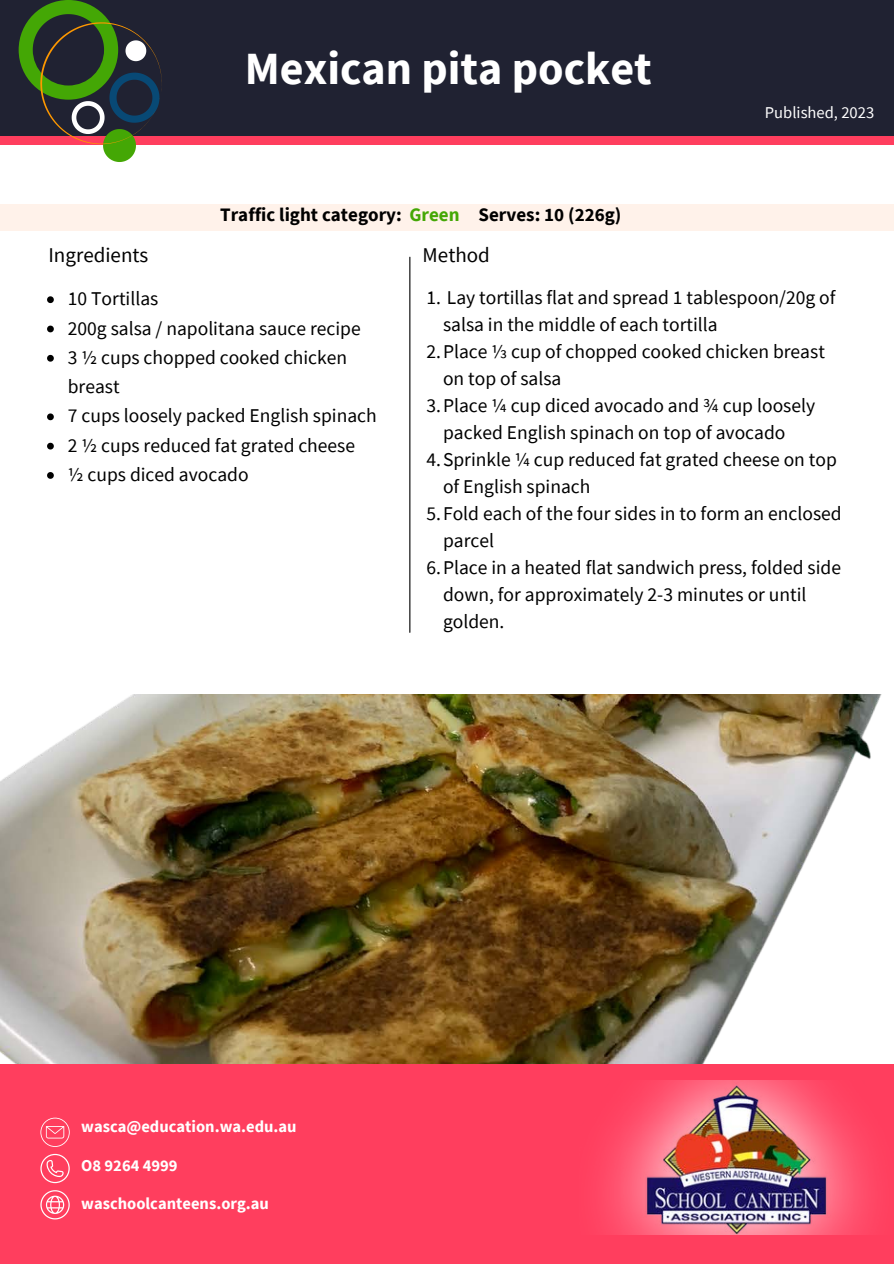
<style>
.page{position:relative;width:894px;height:1264px;background:#fff}
.page>*{position:absolute;margin:0;border:0;box-sizing:border-box;transform-origin:0 0}
.t1{font:48px "Source Sans Pro";color:#fff}
.t2{font:700 46.05px "Source Sans Pro";color:#fff}
.t3{font:21px "Source Sans Pro";color:#000}
.t4{font:19.5px/27px "Source Sans Pro";color:#000}
.t5{font:700 19.05px "Source Sans Pro";color:#000}
.t6{font:700 16.5px "Source Sans Pro";color:#fff}
.t7{font:16.5px "Source Sans Pro";color:#fff}
.s1{color:#44a705}
</style>
<div class="page">
<img style="left:0;top:695px;width:881px;height:369px">
<hr style="left:409px;top:257px;width:1px;height:375px;background:#000">
<div style="left:0;top:204px;width:893px;height:27px;background:#fff2ea"></div>
<svg style="left:47px;top:296px;width:7px;height:7px"></svg>
<svg style="left:47px;top:325px;width:7px;height:7px"></svg>
<svg style="left:47px;top:355px;width:7px;height:6px"></svg>
<svg style="left:47px;top:413px;width:7px;height:7px"></svg>
<svg style="left:47px;top:443px;width:7px;height:6px"></svg>
<svg style="left:47px;top:472px;width:7px;height:7px"></svg>
<div style="left:0;top:1064px;width:893px;height:199px;background:#ff3e5e"></div>
<img style="left:602px;top:1080px;width:269px;height:154px">
<svg style="left:40px;top:1117px;width:30px;height:29px"></svg>
<svg style="left:40px;top:1190px;width:30px;height:29px"></svg>
<svg style="left:40px;top:1153px;width:30px;height:30px"></svg>
<div style="left:0;top:0;width:893px;height:136px;background:#202232"></div>
<div style="left:0;top:136px;width:893px;height:9px;background:#ff3e5e"></div>
<svg style="left:19px;top:0;width:143px;height:162px"></svg>
<p class="t2" style="left:245px;top:38px;width:408px">Mexican pita pocket</p>
<p class="t1" style="left:67px;top:46px;width:469px">The vegetarian balance</p>
<p class="t5" style="left:220px;top:202px;width:402px">Traffic light category: <span class="s1">Green</span> Serves: 10 (226g)</p>
<p class="t7" style="left:764px;top:102px;width:111px">Published, 2023</p>
<p class="t3" style="left:48px;top:242px;width:101px">Ingredients</p>
<p class="t4" style="left:68px;top:285px;width:92px">10 Tortillas</p>
<p class="t4" style="left:68px;top:314px;width:294px">200g salsa / napolitana sauce recipe</p>
<p class="t4" style="left:68px;top:342px;width:281px;line-height:29.2px">3 ½ cups chopped cooked chicken breast</p>
<p class="t4" style="left:68px;top:402px;width:310px">7 cups loosely packed English spinach</p>
<p class="t4" style="left:68px;top:431px;width:289px">2 ½ cups reduced fat grated cheese</p>
<p class="t4" style="left:68px;top:460px;width:182px">½ cups diced avocado</p>
<p class="t3" style="left:422px;top:242px;width:69px">Method</p>
<p class="t4" style="left:443px;top:283px;width:394px;text-indent:-16px">1. Lay tortillas flat and spread 1 tablespoon/20g of salsa in the middle of each tortilla</p>
<p class="t4" style="left:443px;top:337px;width:383px;text-indent:-16px">2.Place ⅓ cup of chopped cooked chicken breast on top of salsa</p>
<p class="t4" style="left:443px;top:391px;width:373px;text-indent:-17px">3.Place ¼ cup diced avocado and ¾ cup loosely packed English spinach on top of avocado</p>
<p class="t4" style="left:443px;top:445px;width:395px;text-indent:-16px">4.Sprinkle ¼ cup reduced fat grated cheese on top of English spinach</p>
<p class="t4" style="left:443px;top:499px;width:400px;text-indent:-16px">5.Fold each of the four sides in to form an enclosed parcel</p>
<p class="t4" style="left:443px;top:553px;width:399px;text-indent:-16px">6.Place in a heated flat sandwich press, folded side down, for approximately 2-3 minutes or until golden.</p>
<p class="t6" style="left:81px;top:1115px;width:217px">wasca@education.wa.edu.au</p>
<p class="t6" style="left:81px;top:1154px;width:98px">O8 9264 4999</p>
<p class="t6" style="left:81px;top:1193px;width:189px">waschoolcanteens.org.au</p>
</div>
